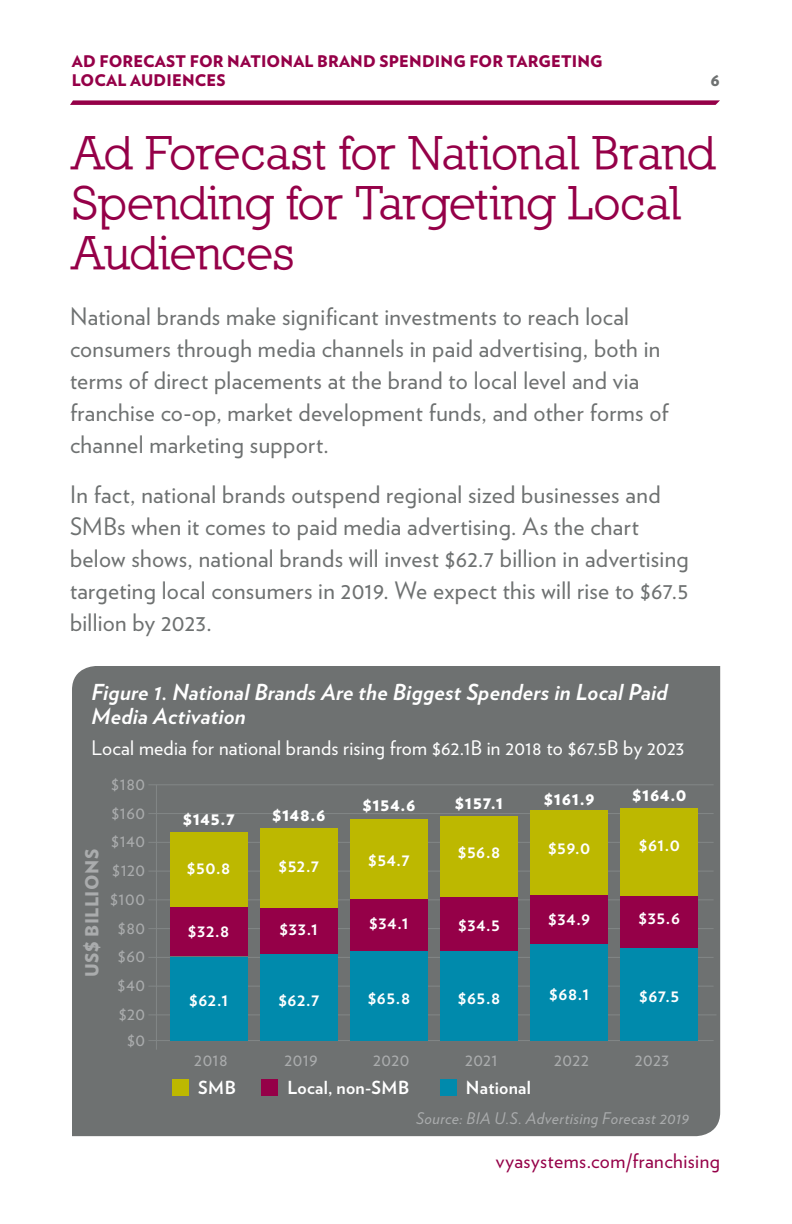
<style>
.page{position:relative;width:792px;height:1224px;background:#fff}
.page>*{position:absolute;margin:0;border:0;box-sizing:border-box;transform-origin:0 0}
.t1{font:48px/50px "Nilland Bold 2";color:#950048}
.t2{font:24px/32px "Verlag";letter-spacing:.015em;color:#6e7171}
.t3{font:italic 700 22px/24px "Verlag";letter-spacing:.01em;color:#fff}
.t4{font:20px "Verlag";letter-spacing:.01em;color:#fff}
.t5{font:20px "Verlag";letter-spacing:.02em;color:#950048}
.t6{font:700 18px "Verlag";letter-spacing:.025em;color:#fff}
.t7{font:18px "Verlag";letter-spacing:.03em;color:#aaacad}
.t8{font:900 18px "Verlag";color:#fff}
.t9{font:900 18px "Verlag";letter-spacing:.03em;color:#aaacad}
.t10{font:900 18px "Verlag";color:#6e7171}
.t11{font:900 16px/19.2px "Verlag";letter-spacing:.01em;color:#950048}
.t12{font:italic 16px "Verlag";letter-spacing:.025em;color:#aaacad}
</style>
<div class="page">
<svg style="left:70px;top:100px;width:650px;height:5px;background:#9f1a5b"></svg>
<div style="left:72px;top:666px;width:648px;height:470px;background:#6e7171"></div>
<div style="left:172px;top:1079px;width:17px;height:17px;background:#bdb800"></div>
<div style="left:261px;top:1079px;width:17px;height:17px;background:#950048"></div>
<div style="left:440px;top:1079px;width:16px;height:17px;background:#008aac"></div>
<hr style="left:156px;top:785px;width:1px;height:265px;background:#838787">
<hr style="left:148px;top:1040px;width:566px;height:1px;background:#838787">
<hr style="left:148px;top:1014px;width:568px;height:1px;background:#838787">
<hr style="left:148px;top:986px;width:566px;height:1px;background:#838787">
<hr style="left:148px;top:957px;width:566px;height:1px;background:#838787">
<hr style="left:148px;top:928px;width:566px;height:1px;background:#838787">
<hr style="left:148px;top:899px;width:566px;height:1px;background:#838787">
<hr style="left:148px;top:871px;width:566px;height:1px;background:#838787">
<hr style="left:148px;top:842px;width:566px;height:1px;background:#838787">
<hr style="left:148px;top:813px;width:566px;height:1px;background:#838787">
<hr style="left:148px;top:784px;width:566px;height:1px;background:#838787">
<div style="left:170px;top:958px;width:77px;height:83px;background:#008aac"></div>
<div style="left:170px;top:907px;width:77px;height:49px;background:#950048"></div>
<div style="left:170px;top:832px;width:77px;height:75px;background:#bdb800"></div>
<div style="left:260px;top:955px;width:77px;height:86px;background:#008aac"></div>
<div style="left:260px;top:905px;width:77px;height:49px;background:#950048"></div>
<div style="left:260px;top:828px;width:77px;height:79px;background:#bdb800"></div>
<div style="left:350px;top:950px;width:77px;height:91px;background:#008aac"></div>
<div style="left:350px;top:899px;width:77px;height:51px;background:#950048"></div>
<div style="left:350px;top:819px;width:77px;height:80px;background:#bdb800"></div>
<div style="left:440px;top:952px;width:77px;height:89px;background:#008aac"></div>
<div style="left:440px;top:897px;width:77px;height:53px;background:#950048"></div>
<div style="left:440px;top:816px;width:77px;height:81px;background:#bdb800"></div>
<div style="left:530px;top:945px;width:77px;height:96px;background:#008aac"></div>
<div style="left:530px;top:895px;width:77px;height:49px;background:#950048"></div>
<div style="left:530px;top:811px;width:77px;height:84px;background:#bdb800"></div>
<div style="left:621px;top:947px;width:77px;height:94px;background:#008aac"></div>
<div style="left:621px;top:894px;width:77px;height:53px;background:#950048"></div>
<div style="left:621px;top:808px;width:77px;height:88px;background:#bdb800"></div>
<p class="t11" style="left:72px;top:51px;width:532px">AD FORECAST FOR NATIONAL BRAND SPENDING FOR TARGETING<br>LOCAL AUDIENCES</p>
<p class="t10" style="left:711px;top:65px;width:11px">6</p>
<h1 class="t1" style="left:72px;top:128px;width:645px">Ad Forecast for National Brand<br>Spending for Targeting Local<br>Audiences</h1>
<p class="t2" style="left:70px;top:299px;width:600px">National brands make significant investments to reach local consumers through media channels in paid advertising, both in terms of direct placements at the brand to local level and via franchise co-op, market development funds, and other forms of channel marketing support.</p>
<p class="t2" style="left:70px;top:477px;width:620px">In fact, national brands outspend regional sized businesses and SMBs when it comes to paid media advertising. As the chart below shows, national brands will invest $62.7 billion in advertising targeting local consumers in 2019. We expect this will rise to $67.5 billion by 2023.</p>
<p class="t3" style="left:92px;top:679px;width:578px">Figure 1. National Brands Are the Biggest Spenders in Local Paid<br>Media Activation</p>
<p class="t4" style="left:92px;top:733px;width:594px">Local media for national brands rising from $62.1B in 2018 to $67.5B by 2023</p>
<p class="t9" style="left:77px;top:977px;width:130px;rotate:-90deg">US$ BILLIONS</p>
<p class="t7" style="left:111px;top:770px;width:35px">$180</p>
<p class="t7" style="left:111px;top:799px;width:35px">$160</p>
<p class="t7" style="left:111px;top:827px;width:35px">$140</p>
<p class="t7" style="left:112px;top:856px;width:34px">$120</p>
<p class="t7" style="left:110px;top:885px;width:37px">$100</p>
<p class="t7" style="left:118px;top:914px;width:29px">$80</p>
<p class="t7" style="left:118px;top:942px;width:29px">$60</p>
<p class="t7" style="left:117px;top:971px;width:29px">$40</p>
<p class="t7" style="left:119px;top:1000px;width:28px">$20</p>
<p class="t7" style="left:127px;top:1026px;width:20px">$0</p>
<p class="t8" style="left:183px;top:804px;width:53px">$145.7</p>
<p class="t8" style="left:272px;top:800px;width:55px">$148.6</p>
<p class="t8" style="left:362px;top:790px;width:55px">$154.6</p>
<p class="t8" style="left:455px;top:788px;width:50px">$157.1</p>
<p class="t8" style="left:544px;top:784px;width:52px">$161.9</p>
<p class="t6" style="left:187px;top:853px;width:45px">$50.8</p>
<p class="t6" style="left:279px;top:851px;width:42px">$52.7</p>
<p class="t6" style="left:368px;top:845px;width:43px">$54.7</p>
<p class="t6" style="left:458px;top:837px;width:44px">$56.8</p>
<p class="t6" style="left:548px;top:833px;width:44px">$59.0</p>
<p class="t6" style="left:188px;top:917px;width:43px">$32.8</p>
<p class="t6" style="left:280px;top:915px;width:40px">$33.1</p>
<p class="t6" style="left:369px;top:909px;width:41px">$34.1</p>
<p class="t6" style="left:458px;top:911px;width:43px">$34.5</p>
<p class="t6" style="left:548px;top:905px;width:43px">$34.9</p>
<p class="t6" style="left:189px;top:986px;width:40px">$62.1</p>
<p class="t7" style="left:194px;top:1046px;width:35px">2018</p>
<p class="t6" style="left:278px;top:986px;width:42px">$62.7</p>
<p class="t7" style="left:285px;top:1046px;width:35px">2019</p>
<p class="t6" style="left:368px;top:984px;width:44px">$65.8</p>
<p class="t7" style="left:373px;top:1046px;width:38px">2020</p>
<p class="t6" style="left:458px;top:984px;width:44px">$65.8</p>
<p class="t7" style="left:465px;top:1046px;width:34px">2021</p>
<p class="t6" style="left:198px;top:1073px;width:39px">SMB</p>
<p class="t6" style="left:287px;top:1073px;width:123px">Local, non-SMB</p>
<p class="t6" style="left:466px;top:1073px;width:67px">National</p>
<p class="t6" style="left:549px;top:980px;width:41px">$68.1</p>
<p class="t7" style="left:554px;top:1046px;width:36px">2022</p>
<p class="t8" style="left:632px;top:780px;width:56px">$164.0</p>
<p class="t6" style="left:639px;top:831px;width:43px">$61.0</p>
<p class="t6" style="left:638px;top:904px;width:43px">$35.6</p>
<p class="t6" style="left:639px;top:982px;width:42px">$67.5</p>
<p class="t7" style="left:635px;top:1046px;width:36px">2023</p>
<p class="t12" style="left:416px;top:1106px;width:275px">Source: BIA U.S. Advertising Forecast 2019</p>
<p class="t5" style="left:496px;top:1146px;width:226px">vyasystems.com/franchising</p>
</div>
